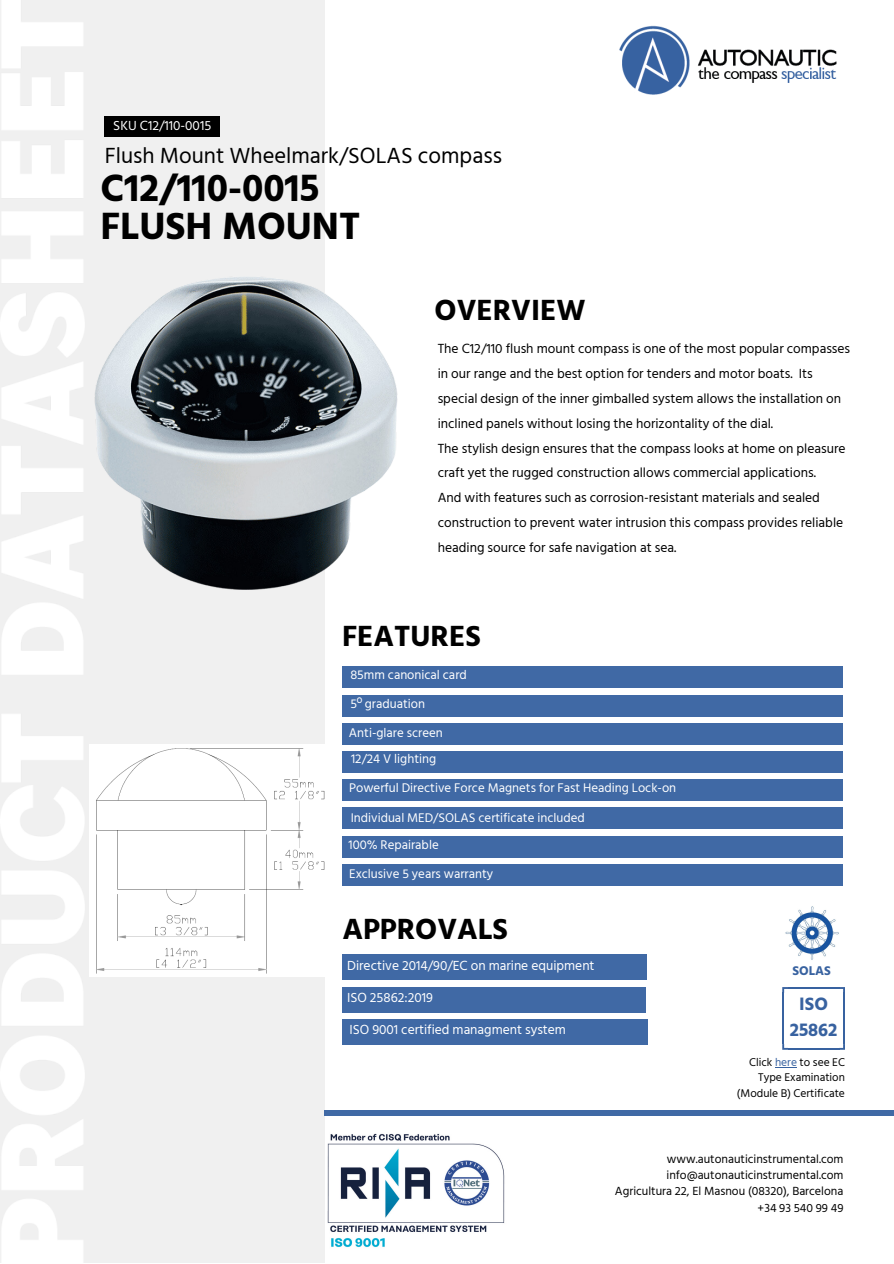
<style>
.page{position:relative;width:894px;height:1264px;background:#fff}
.page>*{position:absolute;margin:0;border:0;box-sizing:border-box;transform-origin:0 0}
.t1{font:700 39px/38.4px "Hind Siliguri";color:#000}
.t2{font:700 30px "Hind Siliguri";color:#000}
.t3{font:22.5px "Hind Siliguri";color:#000}
.t4{font:700 18.45px/25.8px "Hind Siliguri";color:#3862a0;text-align:center}
.t5{font:13.95px "Hind Siliguri";color:#fff}
.t6{font:13.5px/24.9px "Hind Siliguri";color:#000}
.t7{font:13.5px "Hind Siliguri";color:#fff}
.t8{font:700 13.05px "Hind Siliguri";color:#3862a0}
.t9{font:12.9px "Hind Siliguri";color:#fff}
.t10{font:12.15px "Hind Siliguri";color:#000}
.t11{font:11.55px/15.3px "Hind Siliguri";color:#000;text-align:right}
.s1{color:#3862a0}
</style>
<div class="page">
<div style="left:0;top:0;width:324px;height:1262px;background:#eaeaea"></div>
<img style="left:0;top:0;width:84px;height:1263px">
<img style="left:619px;top:25px;width:218px;height:70px">
<div style="left:105px;top:117px;width:114px;height:20px;background:#000"></div>
<div style="left:90px;top:744px;width:235px;height:232px;background:#fff"></div>
<img style="left:76px;top:272px;width:322px;height:323px">
<img style="left:327px;top:1133px;width:178px;height:115px">
<div style="left:342px;top:666px;width:500px;height:22px;background:#4069a5"></div>
<div style="left:342px;top:694px;width:500px;height:22px;background:#4069a5"></div>
<div style="left:342px;top:723px;width:500px;height:21px;background:#4069a5"></div>
<div style="left:342px;top:751px;width:500px;height:21px;background:#4069a5"></div>
<div style="left:342px;top:779px;width:500px;height:22px;background:#4069a5"></div>
<div style="left:342px;top:807px;width:500px;height:22px;background:#4069a5"></div>
<div style="left:342px;top:835px;width:500px;height:22px;background:#4069a5"></div>
<div style="left:342px;top:864px;width:500px;height:21px;background:#4069a5"></div>
<img style="left:780px;top:902px;width:62px;height:62px;border-radius:50%">
<hr style="left:842px;top:992px;width:2px;height:52px;background:#3862a0">
<hr style="left:782px;top:992px;width:1px;height:52px;background:#3862a0">
<hr style="left:787px;top:987px;width:52px;height:1px;background:#3862a0">
<hr style="left:787px;top:1047px;width:52px;height:2px;background:#3862a0">
<svg style="left:839px;top:987px;width:5px;height:5px"></svg>
<svg style="left:782px;top:987px;width:5px;height:5px"></svg>
<svg style="left:839px;top:1044px;width:5px;height:5px"></svg>
<svg style="left:782px;top:1044px;width:5px;height:5px"></svg>
<div style="left:324px;top:1110px;width:569px;height:5px;background:#4069a5"></div>
<div style="left:342px;top:954px;width:304px;height:26px;background:#4069a5"></div>
<div style="left:342px;top:986px;width:303px;height:26px;background:#4069a5"></div>
<div style="left:342px;top:1019px;width:305px;height:25px;background:#4069a5"></div>
<svg style="left:775px;top:1067px;width:21px;height:1px"></svg>
<h1 class="t7" style="left:113px;top:117px;width:99px">SKU C12/110-0015</h1>
<p class="t3" style="left:105px;top:142px;width:398px">Flush Mount Wheelmark/SOLAS compass</p>
<h6 class="t5" style="left:113px;top:118px;width:76px">SKU F069124</h6>
<h3 class="t1" style="left:100px;top:168px;width:261px">C12/110-0015<br>FLUSH MOUNT</h3>
<p class="t2" style="left:434px;top:292px;width:152px">OVERVIEW</p>
<p class="t6" style="left:437px;top:336px;width:414px">The C12/110 flush mount compass is one of the most popular compasses in our range and the best option for tenders and motor boats. Its special design of the inner gimballed system allows the installation on inclined panels without losing the horizontality of the dial.</p>
<p class="t6" style="left:437px;top:435px;width:409px">The stylish design ensures that the compass looks at home on pleasure craft yet the rugged construction allows commercial applications.</p>
<p class="t6" style="left:437px;top:485px;width:407px">And with features such as corrosion-resistant materials and sealed construction to prevent water intrusion this compass provides reliable heading source for safe navigation at sea.</p>
<p class="t2" style="left:342px;top:617px;width:140px">FEATURES</p>
<p class="t9" style="left:350px;top:667px;width:118px">85mm canonical card</p>
<h5 class="t9" style="left:350px;top:695px;width:76px">5º graduation</h5>
<p class="t9" style="left:349px;top:725px;width:95px">Anti-glare screen</p>
<h4 class="t9" style="left:351px;top:751px;width:86px">12/24 V lighting</h4>
<p class="t9" style="left:349px;top:780px;width:328px">Powerful Directive Force Magnets for Fast Heading Lock-on</p>
<h2 class="t9" style="left:350px;top:809px;width:235px">Individual MED/SOLAS certificate included</h2>
<h6 class="t9" style="left:348px;top:836px;width:92px">100% Repairable</h6>
<p class="t9" style="left:349px;top:866px;width:145px">Exclusive 5 years warranty</p>
<p class="t2" style="left:342px;top:911px;width:167px">APPROVALS</p>
<p class="t7" style="left:347px;top:957px;width:249px">Directive 2014/90/EC on marine equipment</p>
<p class="t7" style="left:347px;top:989px;width:87px">ISO 25862:2019</p>
<h2 class="t7" style="left:349px;top:1021px;width:218px">ISO 9001 certified managment system</h2>
<p class="t8" style="left:792px;top:963px;width:40px">SOLAS</p>
<p class="t4" style="left:789px;top:990px;width:49px">ISO<br>25862</p>
<p class="t11" style="left:736px;top:1054px;width:109px">Click <span class="s1">here</span> to see EC<br>Type Examination (Module B) Certificate</p>
<p class="t10" style="left:666px;top:1151px;width:178px">www.autonauticinstrumental.com</p>
<p class="t10" style="left:666px;top:1167px;width:178px">info@autonauticinstrumental.com</p>
<p class="t10" style="left:614px;top:1183px;width:230px">Agricultura 22, El Masnou (08320), Barcelona</p>
<p class="t10" style="left:757px;top:1200px;width:87px">+34 93 540 99 49</p>
</div>
